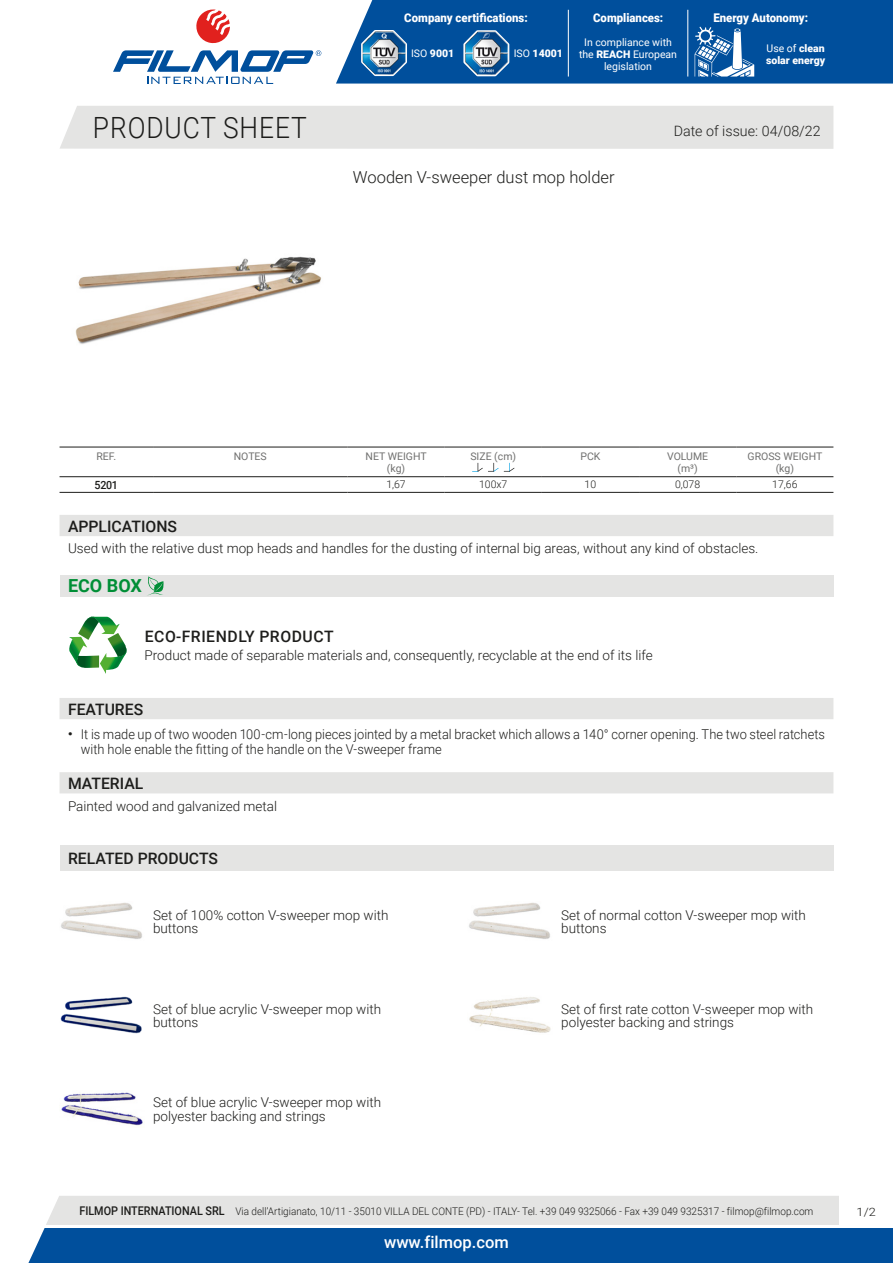
<style>
.page{position:relative;width:893px;height:1263px;background:#fff}
.page>*{position:absolute;margin:0;border:0;box-sizing:border-box;transform-origin:0 0}
.t1{font:300 29.25px "Roboto";letter-spacing:.035em;color:#1d1d1b;scale:.9 1}
.t2{font:700 18px "Roboto";color:#008e36}
.t3{font:300 16.5px "Roboto";color:#1d1d1b}
.t4{font:500 16.5px "Roboto";color:#fff}
.t5{font:500 15.75px "Roboto";color:#1d1d1b}
.t6{font:500 15.75px "Roboto";letter-spacing:.035em;color:#1d1d1b}
.t7{font:300 14.25px "Roboto";color:#1d1d1b}
.t8{font:300 13.5px/13.5px "Roboto";color:#1d1d1b}
.t9{font:300 13.5px/15px "Roboto";color:#1d1d1b;scale:.95 1}
.t10{font:900 12px "Roboto";color:#fff;scale:.95 1}
.t11{font:300 11.55px "Roboto";color:#1d1d1b;scale:1.11 1}
.t12{font:500 11.25px "Roboto";color:#1d1d1b;scale:.95 1}
.t13{font:300 10.5px "Roboto";color:#1d1d1b;scale:.95 1}
.t14{font:10.5px/12px "Roboto";color:#70706f;text-align:center}
.t15{font:10.5px/12px "Roboto";color:#fff;text-align:center}
.t16{font:900 10.5px/12px "Roboto";color:#fff}
.t17{font:300 10.5px "Roboto";color:#1d1d1b}
.s1{font-weight:400}
.s2{font-weight:900}
.s3{font-weight:500;font-size:12px}
</style>
<div class="page">
<svg style="left:28px;top:1196px;width:865px;height:67px;background:#6893bd"></svg>
<div style="left:60px;top:106px;width:773px;height:43px;background:#e4e4e3"></div>
<svg style="left:196px;top:10px;width:34px;height:34px"></svg>
<svg style="left:113px;top:50px;width:208px;height:34px"></svg>
<div style="left:336px;top:0;width:557px;height:84px;background:#004f9c"></div>
<svg style="left:462px;top:28px;width:49px;height:50px"></svg>
<img style="left:465px;top:32px;width:43px;height:43px">
<svg style="left:360px;top:28px;width:48px;height:49px"></svg>
<img style="left:362px;top:31px;width:44px;height:44px">
<hr style="left:568px;top:10px;width:1px;height:67px;background:#fff">
<hr style="left:688px;top:10px;width:1px;height:67px;background:#fff">
<svg style="left:695px;top:27px;width:59px;height:50px"></svg>
<img style="left:75px;top:256px;width:247px;height:88px">
<hr style="left:60px;top:447px;width:93px;height:1px;background:#1d1d1b">
<hr style="left:60px;top:476px;width:93px;height:1px;background:#1d1d1b">
<hr style="left:153px;top:447px;width:194px;height:1px;background:#1d1d1b">
<hr style="left:153px;top:476px;width:194px;height:1px;background:#1d1d1b">
<hr style="left:347px;top:447px;width:98px;height:1px;background:#1d1d1b">
<hr style="left:347px;top:476px;width:98px;height:1px;background:#1d1d1b">
<hr style="left:445px;top:447px;width:97px;height:1px;background:#1d1d1b">
<hr style="left:445px;top:476px;width:97px;height:1px;background:#1d1d1b">
<hr style="left:542px;top:447px;width:97px;height:1px;background:#1d1d1b">
<hr style="left:542px;top:476px;width:97px;height:1px;background:#1d1d1b">
<hr style="left:639px;top:447px;width:97px;height:1px;background:#1d1d1b">
<hr style="left:639px;top:476px;width:97px;height:1px;background:#1d1d1b">
<hr style="left:736px;top:447px;width:97px;height:1px;background:#1d1d1b">
<hr style="left:736px;top:476px;width:97px;height:1px;background:#1d1d1b">
<hr style="left:60px;top:492px;width:93px;height:1px;background:#1d1d1b">
<hr style="left:153px;top:492px;width:194px;height:1px;background:#1d1d1b">
<hr style="left:347px;top:492px;width:98px;height:1px;background:#1d1d1b">
<hr style="left:445px;top:492px;width:97px;height:1px;background:#1d1d1b">
<hr style="left:542px;top:492px;width:97px;height:1px;background:#1d1d1b">
<hr style="left:639px;top:492px;width:97px;height:1px;background:#1d1d1b">
<hr style="left:736px;top:492px;width:97px;height:1px;background:#1d1d1b">
<svg style="left:472px;top:463px;width:42px;height:9px"></svg>
<div style="left:60px;top:515px;width:773px;height:21px;background:#e4e4e3"></div>
<div style="left:60px;top:575px;width:773px;height:21px;background:#e4e4e3"></div>
<svg style="left:148px;top:576px;width:16px;height:19px"></svg>
<svg style="left:69px;top:616px;width:58px;height:58px"></svg>
<div style="left:60px;top:698px;width:773px;height:21px;background:#e4e4e3"></div>
<div style="left:60px;top:772px;width:773px;height:21px;background:#e4e4e3"></div>
<div style="left:60px;top:845px;width:773px;height:26px;background:#e4e4e3"></div>
<img style="left:61px;top:902px;width:81px;height:37px">
<img style="left:469px;top:902px;width:81px;height:37px">
<img style="left:60px;top:996px;width:82px;height:38px">
<img style="left:469px;top:997px;width:82px;height:36px">
<img style="left:61px;top:1092px;width:82px;height:34px">
<hr style="left:45px;top:1225px;width:848px;height:2px;background:#fff">
<div style="left:839px;top:1196px;width:54px;height:31px;background:#fff"></div>
<p class="t10" style="left:404px;top:9px;width:131px">Company certifications:</p>
<p class="t16" style="left:411px;top:47px;width:45px"><span class="s1">ISO</span> 9001</p>
<p class="t16" style="left:514px;top:47px;width:51px"><span class="s1">ISO</span> 14001</p>
<p class="t10" style="left:593px;top:9px;width:75px">Compliances:</p>
<p class="t10" style="left:713px;top:9px;width:101px">Energy Autonomy:</p>
<p class="t15" style="left:579px;top:35px;width:100px">In compliance with the <span class="s2">REACH</span> European legislation</p>
<p class="t16" style="left:766px;top:41px;width:61px"><span class="s1">Use of</span> clean solar energy</p>
<h1 class="t1" style="left:93px;top:107px;width:239px">PRODUCT SHEET</h1>
<p class="t7" style="left:674px;top:121px;width:148px">Date of issue: 04/08/22</p>
<p class="t3" style="left:353px;top:165px;width:263px">Wooden V-sweeper dust mop holder</p>
<p class="t14" style="left:96px;top:449px;width:21px">REF.</p>
<p class="t14" style="left:234px;top:449px;width:35px">NOTES</p>
<p class="t14" style="left:366px;top:449px;width:63px">NET WEIGHT (kg)</p>
<p class="t14" style="left:470px;top:449px;width:47px">SIZE (cm)</p>
<p class="t14" style="left:580px;top:449px;width:22px">PCK</p>
<p class="t14" style="left:667px;top:449px;width:43px">VOLUME (m³)</p>
<p class="t14" style="left:748px;top:449px;width:76px">GROSS WEIGHT (kg)</p>
<p class="t12" style="left:95px;top:477px;width:26px">5201</p>
<p class="t17" style="left:386px;top:477px;width:21px">1,67</p>
<p class="t17" style="left:479px;top:477px;width:30px">100x7</p>
<p class="t17" style="left:585px;top:477px;width:13px">10</p>
<p class="t17" style="left:675px;top:477px;width:27px">0,078</p>
<p class="t17" style="left:772px;top:477px;width:27px">17,66</p>
<p class="t5" style="left:68px;top:515px;width:110px">APPLICATIONS</p>
<p class="t8" style="left:68px;top:541px;width:692px">Used with the relative dust mop heads and handles for the dusting of internal big areas, without any kind of obstacles.</p>
<h2 class="t2" style="left:68px;top:573px;width:75px">ECO BOX</h2>
<p class="t6" style="left:145px;top:626px;width:190px">ECO-FRIENDLY PRODUCT</p>
<p class="t8" style="left:145px;top:648px;width:510px">Product made of separable materials and, consequently, recyclable at the end of its life</p>
<p class="t5" style="left:68px;top:698px;width:77px">FEATURES</p>
<p class="t9" style="left:81px;top:726px;width:785px;text-indent:-13px"><sup>•</sup> It is made up of two wooden 100-cm-long pieces jointed by a metal bracket which allows a 140° corner opening. The two steel ratchets with hole enable the fitting of the handle on the V-sweeper frame</p>
<p class="t5" style="left:68px;top:772px;width:77px">MATERIAL</p>
<p class="t8" style="left:68px;top:798px;width:211px">Painted wood and galvanized metal</p>
<p class="t5" style="left:68px;top:847px;width:151px">RELATED PRODUCTS</p>
<p class="t8" style="left:153px;top:907px;width:237px">Set of 100% cotton V-sweeper mop with buttons</p>
<p class="t8" style="left:561px;top:907px;width:246px">Set of normal cotton V-sweeper mop with buttons</p>
<p class="t8" style="left:153px;top:1002px;width:230px">Set of blue acrylic V-sweeper mop with buttons</p>
<p class="t8" style="left:561px;top:1002px;width:253px">Set of first rate cotton V-sweeper mop with polyester backing and strings</p>
<p class="t8" style="left:153px;top:1095px;width:230px">Set of blue acrylic V-sweeper mop with polyester backing and strings</p>
<p class="t13" style="left:79px;top:1204px;width:774px"><span class="s3">FILMOP INTERNATIONAL SRL</span> Via dell’Artigianato, 10/11 - 35010 VILLA DEL CONTE (PD) - ITALY- Tel. +39 049 9325066 - Fax +39 049 9325317 - filmop@filmop.com</p>
<p class="t4" style="left:384px;top:1230px;width:126px">www.filmop.com</p>
<p class="t11" style="left:857px;top:1204px;width:19px">1/2</p>
</div>
